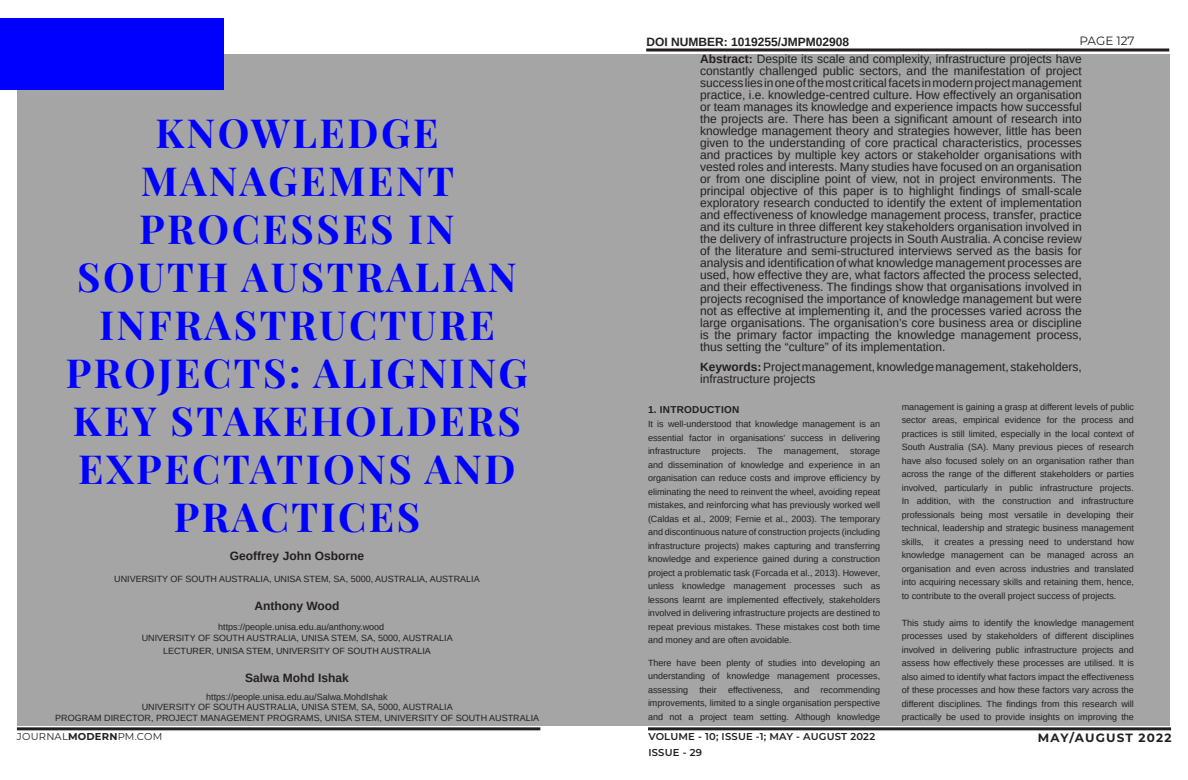
<style>
.page{position:relative;width:1188px;height:780px;background:#fff}
.page>*{position:absolute;margin:0;border:0;box-sizing:border-box;transform-origin:0 0}
.t1{font:40px/48px "Playfair Display";letter-spacing:.065em;color:#00f;text-align:center}
.Abstract{font:12px/12px "Arimo";color:#231f20;text-align:justify}
.t2{font:700 12px "Arimo";color:#231f20}
.t3{font:700 12px "Montserrat";letter-spacing:.1em;color:#231f20}
.t4{font:12px "Montserrat";letter-spacing:-.005em;color:#231f20}
.t5{font:600 10px "Montserrat";letter-spacing:.02em;color:#231f20}
.t6{font:10px "Montserrat";letter-spacing:.02em;color:#231f20}
.Heading_1{font:700 10px "Arimo";letter-spacing:.025em;color:#231f20}
.Body_Text_1{font:9px/13.5px "Arimo";color:#231f20;text-align:justify}
.Body_Text{font:9px/13.5px "Arimo";color:#231f20;text-align:justify}
.Body{font:9px "Arimo";color:#231f20}
.s1{font-weight:700}
</style>
<div class="page">
<hr style="left:646px;top:48px;width:523px;height:3px;background:#231f20">
<hr style="left:17px;top:726px;width:523px;height:3px;background:#231f20">
<hr style="left:648px;top:726px;width:523px;height:3px;background:#231f20">
<div style="left:17px;top:54px;width:1152px;height:671px;background:#a5a5a5"></div>
<div style="left:0;top:18px;width:224px;height:71px;background:#00f"></div>
<p class="t1" style="left:66px;top:105px;width:464px">KNOWLEDGE<br>MANAGEMENT<br>PROCESSES IN<br>SOUTH AUSTRALIAN<br>INFRASTRUCTURE<br>PROJECTS: ALIGNING<br>KEY STAKEHOLDERS<br>EXPECTATIONS AND<br>PRACTICES</p>
<p class="t2" style="left:230px;top:547px;width:136px">Geoffrey John Osborne</p>
<p class="Body_Text_1" style="left:114px;top:572px;width:367px">UNIVERSITY OF SOUTH AUSTRALIA, UNISA STEM, SA, 5000, AUSTRALIA, AUSTRALIA</p>
<p class="t2" style="left:254px;top:597px;width:87px">Anthony Wood</p>
<p class="Body" style="left:218px;top:620px;width:167px">https://people.unisa.edu.au/anthony.wood</p>
<p class="Body_Text_1" style="left:142px;top:630px;width:312px">UNIVERSITY OF SOUTH AUSTRALIA, UNISA STEM, SA, 5000, AUSTRALIA</p>
<p class="Body_Text_1" style="left:163px;top:643px;width:269px">LECTURER, UNISA STEM, UNIVERSITY OF SOUTH AUSTRALIA</p>
<p class="t2" style="left:245px;top:669px;width:105px">Salwa Mohd Ishak</p>
<p class="Body_Text_1" style="left:206px;top:689px;width:183px">https://people.unisa.edu.au/Salwa.MohdIshak</p>
<p class="Body_Text_1" style="left:142px;top:700px;width:312px">UNIVERSITY OF SOUTH AUSTRALIA, UNISA STEM, SA, 5000, AUSTRALIA</p>
<p class="Body_Text_1" style="left:55px;top:711px;width:485px">PROGRAM DIRECTOR, PROJECT MANAGEMENT PROGRAMS, UNISA STEM, UNIVERSITY OF SOUTH AUSTRALIA</p>
<p class="t6" style="left:17px;top:729px;width:147px">JOURNAL<span class="s1">MODERN</span>PM.COM</p>
<h2 class="t2" style="left:646px;top:33px;width:204px">DOI NUMBER: 1019255/JMPM02908</h2>
<h2 class="t4" style="left:1080px;top:32px;width:57px">PAGE 127</h2>
<p class="Abstract" style="left:700px;top:53px;width:383px"><span class="s1">Abstract:</span> Despite its scale and complexity, infrastructure projects have constantly challenged public sectors, and the manifestation of project success lies in one of the most critical facets in modern project management practice, i.e. knowledge-centred culture. How effectively an organisation or team manages its knowledge and experience impacts how successful the projects are. There has been a significant amount of research into knowledge management theory and strategies however, little has been given to the understanding of core practical characteristics, processes and practices by multiple key actors or stakeholder organisations with vested roles and interests. Many studies have focused on an organisation or from one discipline point of view, not in project environments. The principal objective of this paper is to highlight findings of small-scale exploratory research conducted to identify the extent of implementation and effectiveness of knowledge management process, transfer, practice and its culture in three different key stakeholders organisation involved in the delivery of infrastructure projects in South Australia. A concise review of the literature and semi-structured interviews served as the basis for analysis and identification of what knowledge management processes are used, how effective they are, what factors affected the process selected, and their effectiveness. The findings show that organisations involved in projects recognised the importance of knowledge management but were not as effective at implementing it, and the processes varied across the large organisations. The organisation’s core business area or discipline is the primary factor impacting the knowledge management process, thus setting the “culture” of its implementation.</p>
<p class="Abstract" style="left:700px;top:361px;width:383px"><span class="s1">Keywords:</span> Project management, knowledge management, stakeholders, infrastructure projects</p>
<p class="Heading_1" style="left:648px;top:403px;width:93px">1. INTRODUCTION</p>
<p class="Body_Text" style="left:648px;top:417px;width:234px">It is well-understood that knowledge management is an essential factor in organisations’ success in delivering infrastructure</p>
<p class="Body_Text_1" style="left:902px;top:399px;width:234px">management is gaining a grasp at different levels of public sector areas, empirical evidence for the process and practices is still limited, especially in the local context of South Australia (SA). Many previous pieces of research have also focused solely on an organisation rather than across the range of the different stakeholders or parties involved, particularly in public infrastructure projects.<br>In addition, with the construction and infrastructure professionals being most versatile in developing their technical, leadership and strategic business management skills, it creates a pressing need to understand how knowledge management can be managed across an organisation and even across industries and translated into acquiring necessary skills and retaining them, hence, to contribute to the overall project success of projects.</p>
<p class="Body_Text_1" style="left:902px;top:615px;width:234px">This study aims to identify the knowledge management processes used by stakeholders of different disciplines involved in delivering public infrastructure projects and assess how effectively these processes are utilised. It is also aimed to identify what factors impact the effectiveness of these processes and how these factors vary across the different disciplines. The findings from this research will practically be used to provide insights on improving the</p>
<p class="Body_Text" style="left:712px;top:444px;width:62px">projects. The</p>
<p class="Body_Text" style="left:784px;top:444px;width:57px">management,</p>
<p class="Body_Text" style="left:648px;top:444px;width:234px;text-indent:202px">storage and dissemination of knowledge and experience in an organisation can reduce costs and improve efficiency by eliminating the need to reinvent the wheel, avoiding repeat mistakes, and reinforcing what has previously worked well (Caldas et al., 2009; Fernie et al., 2003). The temporary and discontinuous nature of construction projects (including infrastructure projects) makes capturing and transferring knowledge and experience gained during a construction project a problematic task (Forcada et al., 2013). However, unless knowledge management processes such as lessons learnt are implemented effectively, stakeholders involved in delivering infrastructure projects are destined to repeat previous mistakes. These mistakes cost both time and money and are often avoidable.</p>
<p class="Body_Text_1" style="left:648px;top:655px;width:234px">There have been plenty of studies into developing an understanding of knowledge management processes, assessing</p>
<p class="Body_Text_1" style="left:648px;top:682px;width:234px;text-indent:173px">recommending improvements, limited to a single organisation perspective and not a project team setting. Although knowledge</p>
<p class="Body_Text_1" style="left:699px;top:682px;width:19px">their</p>
<p class="Body_Text_1" style="left:728px;top:682px;width:56px">effectiveness,</p>
<p class="Body_Text_1" style="left:794px;top:682px;width:17px">and</p>
<p class="t5" style="left:648px;top:728px;width:228px">VOLUME - 10; ISSUE -1; MAY - AUGUST 2022</p>
<h2 class="t3" style="left:1038px;top:728px;width:135px">MAY/AUGUST 2022</h2>
<p class="t5" style="left:648px;top:745px;width:55px">ISSUE - 29</p>
</div>
